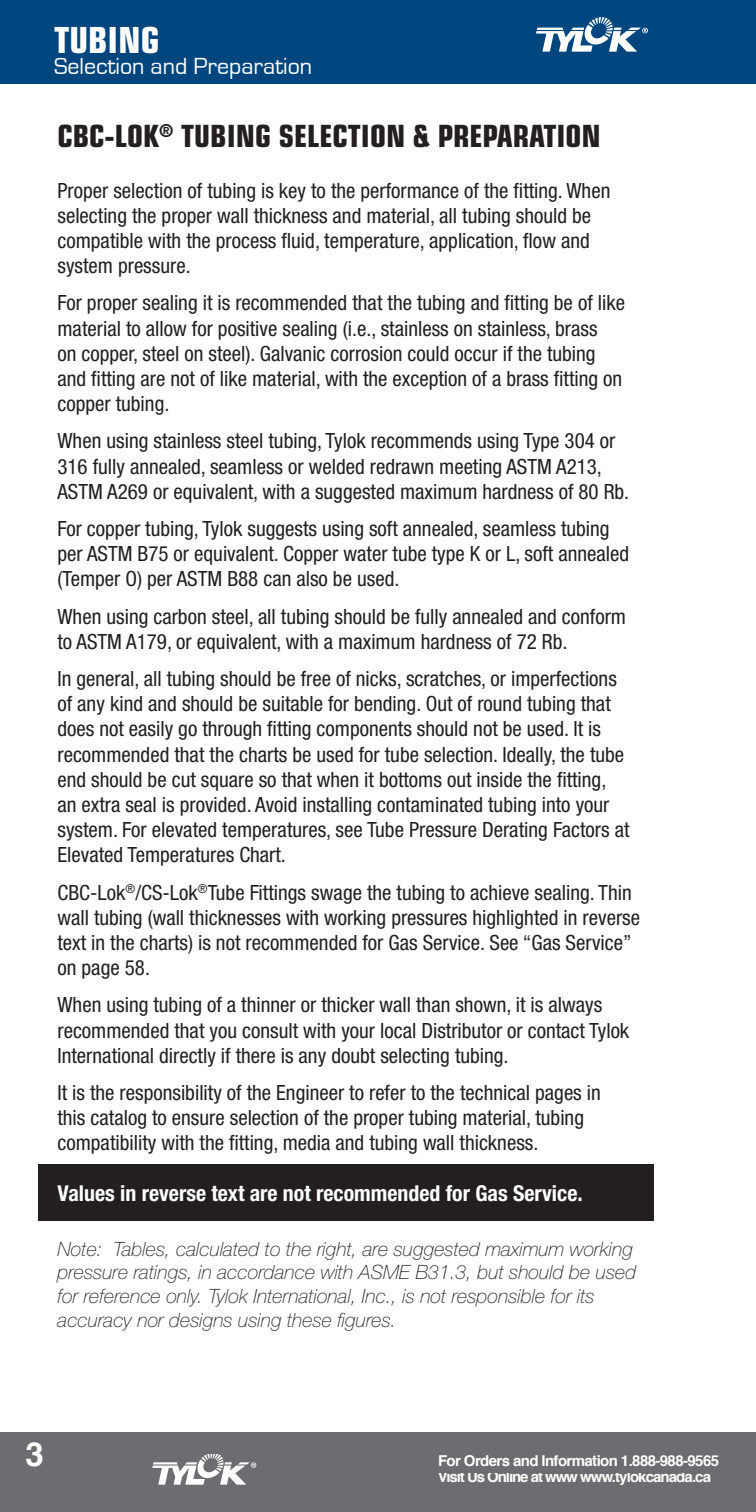
<style>
.page{position:relative;width:756px;height:1512px;background:#fff}
.page>*{position:absolute;margin:0;border:0;box-sizing:border-box;transform-origin:0 0}
.t1{font:700 condensed 36px "Eurostile";color:#fff}
.t2{font:700 33px "Helvetica";color:#fffffd}
.t3{font:700 condensed 30.6px "Eurostile";color:#231f20}
.t4{font:24px "Eurostile";color:#fff}
.t5{font:700 condensed 21.9px "Helvetica Neue LT Std";color:#fff}
.t6{font:condensed 21px/25.2px "Helvetica Neue LT Std";color:#231f20}
.t7{font:italic 100 19.8px/23.7px "Helvetica Neue LT Std";color:#231f20}
.t8{font:700 15px/15.9px "Helvetica";letter-spacing:-.05em;color:#fffffd}
</style>
<div class="page">
<div style="left:0;top:0;width:756px;height:84px;background:#00467e"></div>
<svg style="left:536px;top:17px;width:112px;height:35px"></svg>
<div style="left:0;top:1432px;width:756px;height:80px;background:#6c6d70"></div>
<svg style="left:152px;top:1455px;width:104px;height:30px"></svg>
<div style="left:38px;top:1165px;width:616px;height:56px;background:#231f20"></div>
<h1 class="t1" style="left:54px;top:18px;width:107px">TUBING</h1>
<p class="t4" style="left:54px;top:54px;width:260px">Selection and Preparation</p>
<h3 class="t3" style="left:57px;top:118px;width:545px">CBC-LOK<sup>®</sup> TUBING SELECTION &amp; PREPARATION</h3>
<p class="t6" style="left:57px;top:177px;width:554px">Proper selection of tubing is key to the performance of the fitting. When selecting the proper wall thickness and material, all tubing should be compatible with the process fluid, temperature, application, flow and system pressure.</p>
<p class="t6" style="left:57px;top:290px;width:569px">For proper sealing it is recommended that the tubing and fitting be of like material to allow for positive sealing (i.e., stainless on stainless, brass<br>on copper, steel on steel). Galvanic corrosion could occur if the tubing and fitting are not of like material, with the exception of a brass fitting on copper tubing.</p>
<p class="t6" style="left:57px;top:428px;width:573px">When using stainless steel tubing, Tylok recommends using Type 304 or<br>316 fully annealed, seamless or welded redrawn meeting ASTM A213,<br>ASTM A269 or equivalent, with a suggested maximum hardness of 80 Rb.</p>
<p class="t6" style="left:57px;top:516px;width:573px">For copper tubing, Tylok suggests using soft annealed, seamless tubing per ASTM B75 or equivalent. Copper water tube type K or L, soft annealed (Temper O) per ASTM B88 can also be used.</p>
<p class="t6" style="left:57px;top:603px;width:570px">When using carbon steel, all tubing should be fully annealed and conform to ASTM A179, or equivalent, with a maximum hardness of 72 Rb.</p>
<p class="t6" style="left:57px;top:666px;width:574px">In general, all tubing should be free of nicks, scratches, or imperfections of any kind and should be suitable for bending. Out of round tubing that does not easily go through fitting components should not be used. It is recommended that the charts be used for tube selection. Ideally, the tube end should be cut square so that when it bottoms out inside the fitting, an extra seal is provided. Avoid installing contaminated tubing into your system. For elevated temperatures, see Tube Pressure Derating Factors at Elevated Temperatures Chart.</p>
<p class="t6" style="left:57px;top:879px;width:584px">CBC-Lok<sup>®</sup>/CS-Lok<sup>®</sup>Tube Fittings swage the tubing to achieve sealing. Thin wall tubing (wall thicknesses with working pressures highlighted in reverse text in the charts) is not recommended for Gas Service. See “Gas Service” on page 58.</p>
<p class="t6" style="left:57px;top:992px;width:573px">When using tubing of a thinner or thicker wall than shown, it is always recommended that you consult with your local Distributor or contact Tylok<br>International directly if there is any doubt selecting tubing.</p>
<p class="t6" style="left:57px;top:1080px;width:545px">It is the responsibility of the Engineer to refer to the technical pages in this catalog to ensure selection of the proper tubing material, tubing compatibility with the fitting, media and tubing wall thickness.</p>
<p class="t5" style="left:57px;top:1180px;width:527px">Values in reverse text are not recommended for Gas Service.</p>
<p class="t7" style="left:57px;top:1237px;width:580px">Note: Tables, calculated to the right, are suggested maximum working pressure ratings, in accordance with ASME B31.3, but should be used for reference only. Tylok International, Inc., is not responsible for its accuracy nor designs using these figures.</p>
<h2 class="t2" style="left:25px;top:1441px;width:20px">3</h2>
<p class="t8" style="left:438px;top:1454px;width:283px">For Orders and Information 1.888-988-9565<br>Visit Us Online at www www.tylokcanada.ca</p>
</div>
